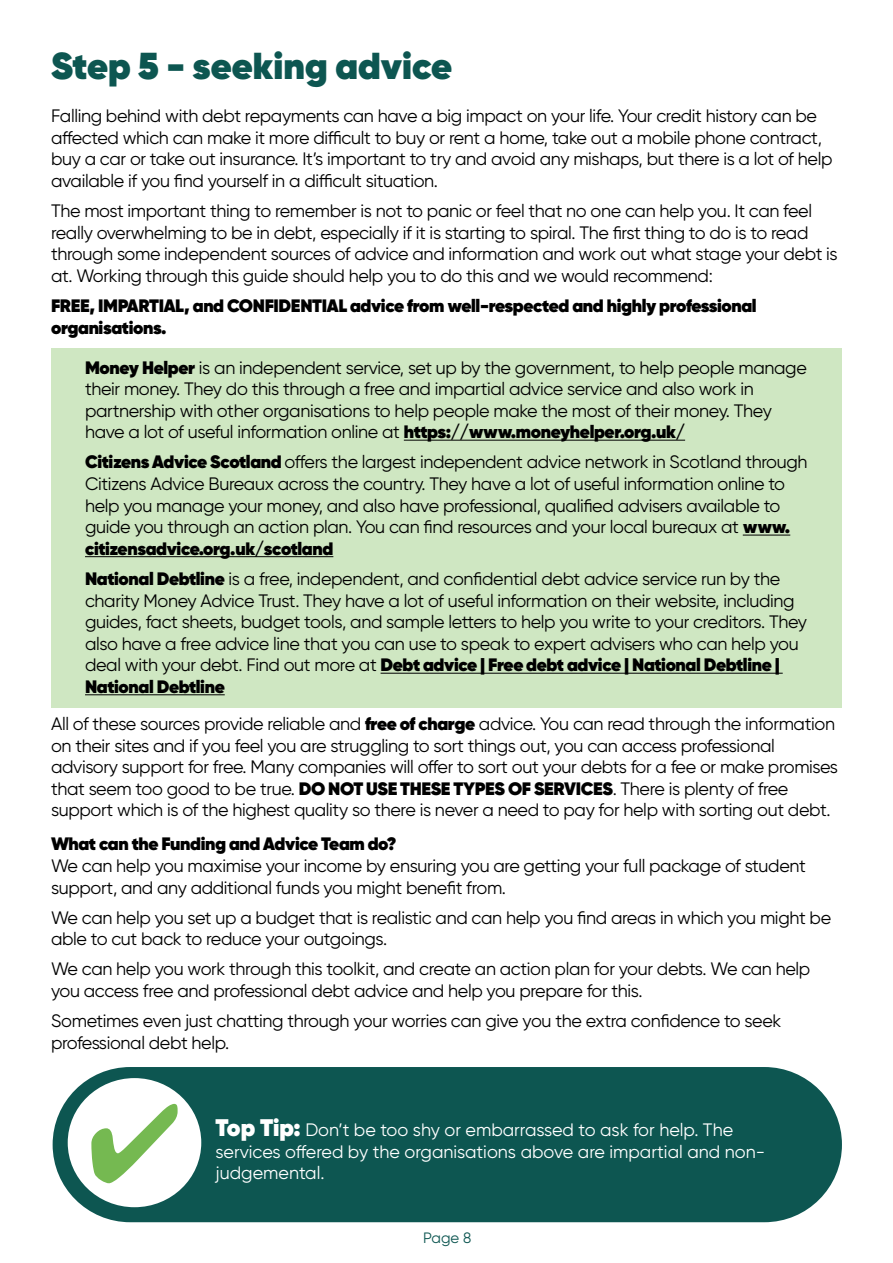
<style>
.page{position:relative;width:893px;height:1263px;background:#fff}
.page>*{position:absolute;margin:0;border:0;box-sizing:border-box;transform-origin:0 0}
.t1{font:800 37.5px "Gilroy";color:#0d5651}
.t2{font:18px/21.6px "Gilroy";letter-spacing:-.02em;color:#000}
.t3{font:800 18px/21.6px "Gilroy";letter-spacing:-.02em;color:#000}
.t4{font:18px/21.6px "Gilroy";color:#fff}
.t5{font:15px "Gilroy";color:#0d5651}
.s1{font-weight:800}
.s2{font-weight:800;font-size:24px}
</style>
<div class="page">
<div style="left:51px;top:349px;width:790px;height:359px;background:#cfe7c2"></div>
<hr style="left:404px;top:440px;width:281px;height:1px;background:#000">
<hr style="left:743px;top:535px;width:47px;height:1px;background:#000">
<hr style="left:85px;top:556px;width:248px;height:1px;background:#000">
<hr style="left:381px;top:673px;width:402px;height:1px;background:#000">
<hr style="left:85px;top:694px;width:140px;height:1px;background:#000">
<div style="left:53px;top:1067px;width:789px;height:155px;background:#0d5651;border-radius:78px"></div>
<div style="left:68px;top:1078px;width:133px;height:129px;background:#fff;border-radius:50%"></div>
<svg style="left:91px;top:1104px;width:87px;height:79px"></svg>
<p class="t1" style="left:51px;top:42px;width:403px">Step 5 - seeking advice</p>
<p class="t2" style="left:51px;top:105px;width:783px">Falling behind with debt repayments can have a big impact on your life. Your credit history can be affected which can make it more difficult to buy or rent a home, take out a mobile phone contract, buy a car or take out insurance. It’s important to try and avoid any mishaps, but there is a lot of help available if you find yourself in a difficult situation.</p>
<p class="t2" style="left:51px;top:200px;width:788px">The most important thing to remember is not to panic or feel that no one can help you. It can feel really overwhelming to be in debt, especially if it is starting to spiral. The first thing to do is to read through some independent sources of advice and information and work out what stage your debt is at. Working through this guide should help you to do this and we would recommend:</p>
<p class="t3" style="left:51px;top:295px;width:707px">FREE, IMPARTIAL, and CONFIDENTIAL advice from well-respected and highly professional organisations.</p>
<p class="t2" style="left:85px;top:356px;width:723px"><span class="s1">Money Helper</span> is an independent service, set up by the government, to help people manage their money. They do this through a free and impartial advice service and also work in partnership with other organisations to help people make the most of their money. They have a lot of useful information online at <span class="s1">https://www.moneyhelper.org.uk/</span></p>
<p class="t2" style="left:85px;top:451px;width:724px"><span class="s1">Citizens Advice Scotland</span> offers the largest independent advice network in Scotland through Citizens Advice Bureaux across the country. They have a lot of useful information online to help you manage your money, and also have professional, qualified advisers available to guide you through an action plan. You can find resources and your local bureaux at <span class="s1">www. citizensadvice.org.uk/scotland</span></p>
<p class="t2" style="left:85px;top:568px;width:723px"><span class="s1">National Debtline</span> is a free, independent, and confidential debt advice service run by the charity Money Advice Trust. They have a lot of useful information on their website, including guides, fact sheets, budget tools, and sample letters to help you write to your creditors. They also have a free advice line that you can use to speak to expert advisers who can help you deal with your debt. Find out more at <span class="s1">Debt advice | Free debt advice | National Debtline | National Debtline</span></p>
<p class="t2" style="left:51px;top:713px;width:789px">All of these sources provide reliable and <span class="s1">free of charge</span> advice. You can read through the information on their sites and if you feel you are struggling to sort things out, you can access professional advisory support for free. Many companies will offer to sort out your debts for a fee or make promises that seem too good to be true. <span class="s1">DO NOT USE THESE TYPES OF SERVICES</span>. There is plenty of free support which is of the highest quality so there is never a need to pay for help with sorting out debt.</p>
<p class="t3" style="left:51px;top:833px;width:347px">What can the Funding and Advice Team do?</p>
<p class="t2" style="left:51px;top:855px;width:756px">We can help you maximise your income by ensuring you are getting your full package of student support, and any additional funds you might benefit from.</p>
<p class="t2" style="left:51px;top:906px;width:782px">We can help you set up a budget that is realistic and can help you find areas in which you might be able to cut back to reduce your outgoings.</p>
<p class="t2" style="left:51px;top:958px;width:761px">We can help you work through this toolkit, and create an action plan for your debts. We can help you access free and professional debt advice and help you prepare for this.</p>
<p class="t2" style="left:51px;top:1010px;width:732px">Sometimes even just chatting through your worries can give you the extra confidence to seek professional debt help.</p>
<p class="t4" style="left:216px;top:1119px;width:551px"><span class="s2">Top Tip:</span> Don’t be too shy or embarrassed to ask for help. The services offered by the organisations above are impartial and non&shy;judgemental.</p>
<p class="t5" style="left:423px;top:1229px;width:50px">Page 8</p>
</div>
